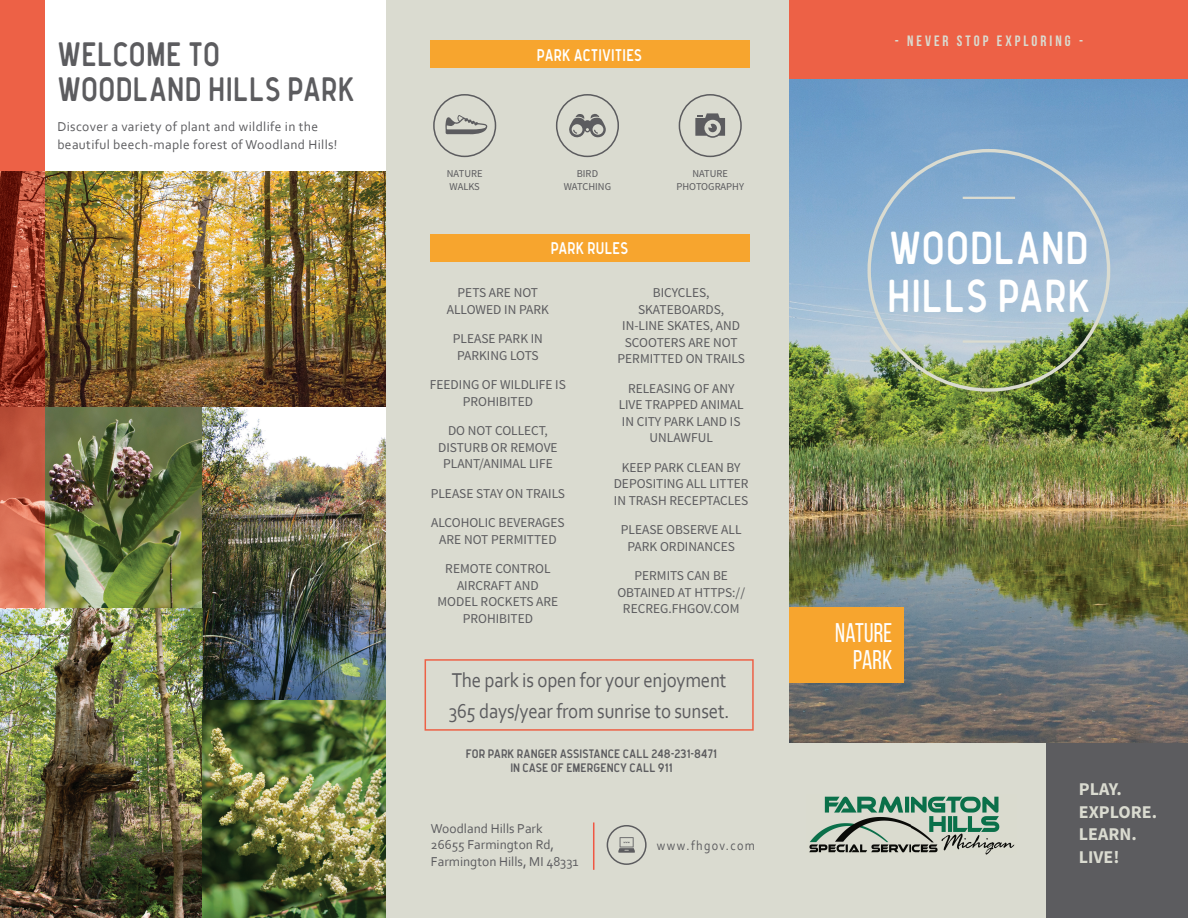
<style>
.page{position:relative;width:1188px;height:918px;background:#fff}
.page>*{position:absolute;margin:0;border:0;box-sizing:border-box;transform-origin:0 0}
.t1{font:45px/48px "Oregon";letter-spacing:.02em;color:#fff;scale:.9 1}
.t2{font:33px/34.5px "Oregon";letter-spacing:.01em;color:#5c5c5f;scale:.9 1}
.t3{font:27px/27px "Bebas Neue";letter-spacing:.01em;color:#fff;text-align:right;scale:.9 1}
.t4{font:21px/31.3px "Corbel";letter-spacing:-.01em;color:#5c5c5f;scale:.9 1}
.t5{font:700 18px/22.5px "Source Sans Pro";color:#dadbd0}
.t6{font:16.5px "Oregon";letter-spacing:.01em;color:#fff;scale:.9 1}
.t7{font:700 15px "Bebas Neue";letter-spacing:.2em;color:#dadbd0}
.t8{font:13.5px/16.5px "Source Sans Pro";color:#5c5c5f;text-align:center}
.t9{font:13.5px/18px "Corbel";letter-spacing:.025em;color:#5c5c5f}
.t10{font:13.5px/16.5px "Corbel";color:#5c5c5f}
.t11{font:13.5px "Corbel";letter-spacing:.11em;color:#5c5c5f;scale:.9 1}
.t12{font:12px/14.5px "Oregon";color:#5c5c5f;text-align:center}
.t13{font:10.5px/13.5px "Source Sans Pro";color:#5c5c5f;text-align:center}
</style>
<div class="page">
<div style="left:783px;top:742px;width:263px;height:176px;background:#dadbd0"></div>
<div style="left:1046px;top:732px;width:142px;height:186px;background:#5c5c5f"></div>
<img style="left:789px;top:79px;width:399px;height:663px">
<img style="left:0;top:172px;width:387px;height:746px">
<div style="left:788px;top:608px;width:116px;height:75px;background:#f7a52e"></div>
<div style="left:0;top:0;width:44px;height:172px;background:#ed6146"></div>
<img style="left:0;top:608px;width:44px;height:1px">
<hr style="left:963px;top:340px;width:52px;height:3px;background:#dadbd0">
<hr style="left:963px;top:197px;width:52px;height:2px;background:#dadbd0">
<div style="left:787px;top:0;width:401px;height:79px;background:#ed6146"></div>
<div style="left:387px;top:0;width:402px;height:918px;background:#dadbd0"></div>
<div style="left:430px;top:234px;width:319px;height:27px;background:#f7a52e"></div>
<div style="left:430px;top:41px;width:319px;height:27px;background:#f7a52e"></div>
<svg style="left:695px;top:113px;width:30px;height:25px"></svg>
<div style="left:679px;top:94px;width:63px;height:63px;border:2px solid #5c5c5f;border-radius:50%"></div>
<div style="left:556px;top:94px;width:63px;height:63px;border:2px solid #5c5c5f;border-radius:50%"></div>
<svg style="left:568px;top:94px;width:38px;height:168px"></svg>
<div style="left:433px;top:94px;width:63px;height:63px;border:2px solid #5c5c5f;border-radius:50%"></div>
<svg style="left:445px;top:115px;width:42px;height:19px"></svg>
<div style="left:425px;top:659px;width:329px;height:72px;border:2px solid #ed6146"></div>
<img style="left:809px;top:796px;width:206px;height:58px">
<svg style="left:618px;top:837px;width:17px;height:16px"></svg>
<div style="left:607px;top:825px;width:40px;height:40px;border:2px solid #5c5c5f;border-radius:50%"></div>
<hr style="left:593px;top:822px;width:1px;height:48px;background:#f05643">
<h2 class="t2" style="left:57px;top:37px;width:332px">WELCOME TO<br>WOODLAND HILLS PARK</h2>
<p class="t9" style="left:57px;top:117px;width:282px">Discover a variety of plant and wildlife in the beautiful beech-maple forest of Woodland Hills!</p>
<p class="t13" style="left:447px;top:167px;width:37px;text-align:left">NATURE<br>WALKS</p>
<p class="t6" style="left:537px;top:46px;width:118px">PARK ACTIVITIES</p>
<p class="t13" style="left:564px;top:167px;width:49px">BIRD<br>WATCHING</p>
<p class="t6" style="left:551px;top:239px;width:88px">PARK RULES</p>
<p class="t13" style="left:677px;top:167px;width:69px">NATURE<br>PHOTOGRAPHY</p>
<p class="t8" style="left:447px;top:285px;width:103px">PETS ARE NOT<br>ALLOWED IN PARK</p>
<p class="t8" style="left:453px;top:331px;width:92px">PLEASE PARK IN<br>PARKING LOTS</p>
<p class="t8" style="left:430px;top:377px;width:138px">FEEDING OF WILDLIFE IS<br>PROHIBITED</p>
<p class="t8" style="left:438px;top:423px;width:121px">DO NOT COLLECT,<br>DISTURB OR REMOVE<br>PLANT/ANIMAL LIFE</p>
<p class="t8" style="left:431px;top:479px;width:136px;line-height:29.5px;text-align:left">PLEASE STAY ON TRAILS<br>ALCOHOLIC BEVERAGES</p>
<p class="t8" style="left:439px;top:525px;width:119px;line-height:29.5px">ARE NOT PERMITTED<br>REMOTE CONTROL</p>
<p class="t8" style="left:437px;top:577px;width:122px">AIRCRAFT AND<br>MODEL ROCKETS ARE<br>PROHIBITED</p>
<p class="t8" style="left:618px;top:285px;width:129px">BICYCLES,<br>SKATEBOARDS,<br>IN-LINE SKATES, AND<br>SCOOTERS ARE NOT<br>PERMITTED ON TRAILS</p>
<p class="t8" style="left:619px;top:380px;width:127px">RELEASING OF ANY<br>LIVE TRAPPED ANIMAL<br>IN CITY PARK LAND IS<br>UNLAWFUL</p>
<p class="t8" style="left:614px;top:459px;width:136px">KEEP PARK CLEAN BY<br>DEPOSITING ALL LITTER<br>IN TRASH RECEPTACLES</p>
<p class="t8" style="left:621px;top:522px;width:122px">PLEASE OBSERVE ALL<br>PARK ORDINANCES</p>
<p class="t8" style="left:617px;top:568px;width:129px">PERMITS CAN BE<br>OBTAINED AT HTTPS://<br>RECREG.FHGOV.COM</p>
<h3 class="t4" style="left:449px;top:664px;width:313px">The park is open for your enjoyment<br>365 days/year from sunrise to sunset.</h3>
<p class="t12" style="left:466px;top:746px;width:253px">FOR PARK RANGER ASSISTANCE CALL 248-231-8471<br>IN CASE OF EMERGENCY CALL 911</p>
<p class="t10" style="left:431px;top:819px;width:149px">Woodland Hills Park<br>26655 Farmington Rd,<br>Farmington Hills, MI 48331</p>
<p class="t11" style="left:657px;top:837px;width:111px">www.fhgov.com</p>
<p class="t7" style="left:895px;top:32px;width:190px">- NEVER STOP EXPLORING -</p>
<h1 class="t1" style="left:887px;top:223px;width:228px">WOODLAND<br>HILLS PARK</h1>
<h3 class="t3" style="left:835px;top:619px;width:65px">NATURE<br>PARK</h3>
<h3 class="t5" style="left:1079px;top:779px;width:80px">PLAY.<br>EXPLORE.<br>LEARN.<br>LIVE!</h3>
</div>
